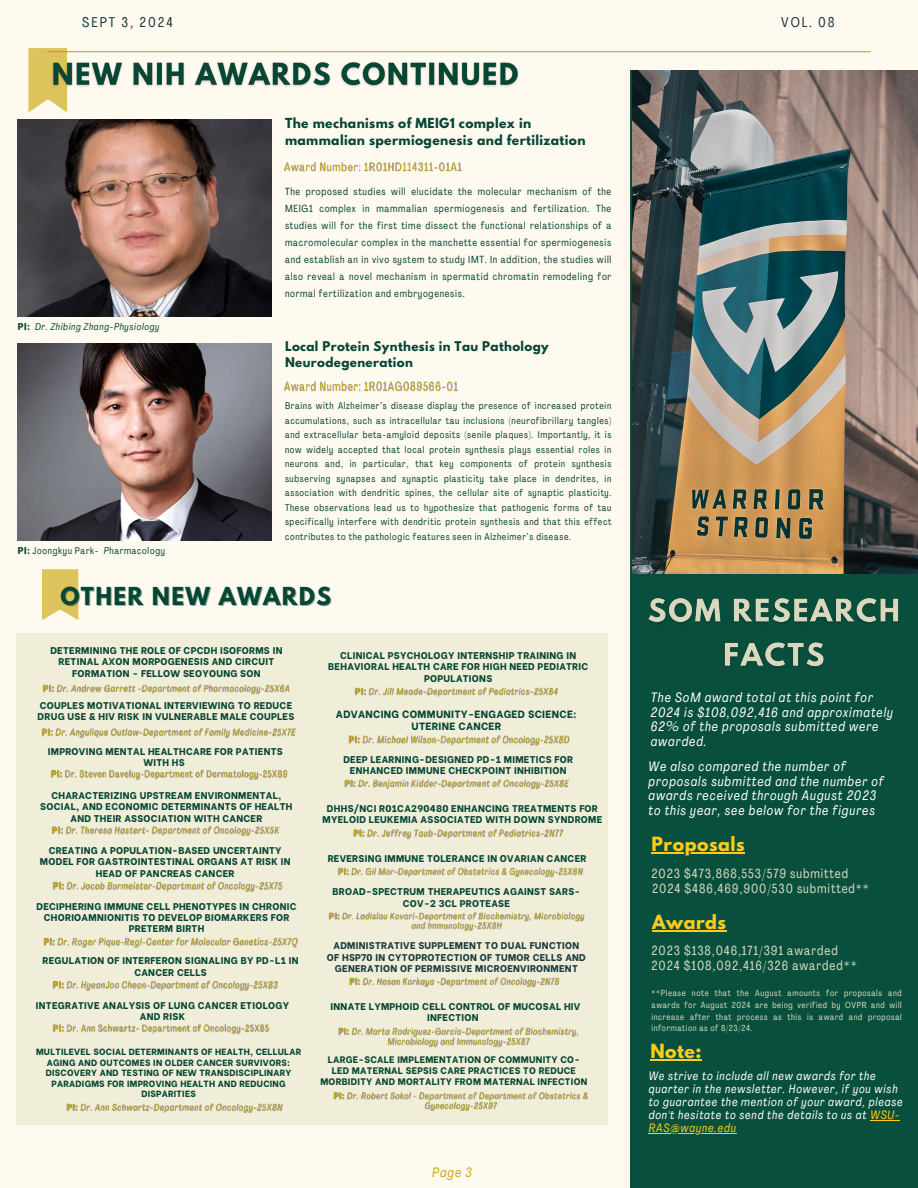
<style>
.page{position:relative;width:918px;height:1188px;background:#fffaf0}
.page>*{position:absolute;margin:0;border:0;box-sizing:border-box;transform-origin:0 0}
.t1{font:700 22.05px "League Spartan";letter-spacing:.06em;color:#064635}
.t2{font:700 17.25px "League Spartan";letter-spacing:.03em;color:#ffcc1d}
.t3{font:13.95px "Agrandir Tight";letter-spacing:.14em;color:#193c41}
.t4{font:italic 13.5px/14.5px "Agrandir Tight";letter-spacing:.07em;color:#fffff9}
.t5{font:italic 13.5px "Agrandir Tight";color:#d1a714}
.t6{font:13.05px "Agrandir Tight";letter-spacing:.07em;color:#d8d8bf}
.t7{font:700 12.3px/16.4px "League Spartan";letter-spacing:.03em;color:#064635}
.t8{font:italic 12px/13px "Agrandir Tight";letter-spacing:.07em;color:#fff}
.t9{font:italic 12px "Agrandir Tight";letter-spacing:.07em;color:#ffcc1d}
.t10{font:700 11.85px/15.9px "League Spartan";letter-spacing:.03em;color:#064635}
.t11{font:800 10.5px/12.3px "Be Vietnam";letter-spacing:.03em;color:#064635;text-align:center}
.t12{font:10.2px/17px "Agrandir Tight";letter-spacing:.07em;color:#064635;text-align:justify}
.t13{font:800 9.75px/11.4px "Be Vietnam";letter-spacing:.03em;color:#064635;text-align:center}
.t14{font:800 9.75px/11.4px "Be Vietnam";letter-spacing:.03em;color:#193c41;text-align:center}
.t15{font:9.75px "Agrandir Tight";letter-spacing:.07em;color:#064635}
.t16{font:italic 9.75px "Agrandir Tight";letter-spacing:.07em;color:#064635}
.t17{font:700 9.75px "Agrandir Tight";color:#064635}
.t18{font:9.6px/14.5px "Agrandir Tight";letter-spacing:.07em;color:#064635;text-align:justify}
.t19{font:800 9.45px/10.9px "Be Vietnam";letter-spacing:.03em;color:#064635;text-align:center}
.t20{font:800 9px/10.5px "Be Vietnam";letter-spacing:.03em;color:#064635;text-align:center}
.t21{font:8.7px/11.6px "Agrandir Tight";letter-spacing:.07em;color:#d8d8bf;text-align:justify}
.s1{font-weight:700}
.s2{font-style:italic}
.s3{color:#ffcc1d}
</style>
<div class="page">
<div style="left:631px;top:70px;width:287px;height:1118px;background:#08503d"></div>
<hr style="left:47px;top:51px;width:824px;height:1px;background:#cba50b">
<img style="left:632px;top:70px;width:286px;height:504px">
<img style="left:648px;top:598px;width:251px;height:69px">
<hr style="left:652px;top:853px;width:93px;height:1px;background:#ffcc1d">
<hr style="left:652px;top:930px;width:75px;height:1px;background:#ffcc1d">
<hr style="left:650px;top:1060px;width:52px;height:1px;background:#ffcc1d">
<hr style="left:870px;top:1120px;width:30px;height:1px;background:#ffcc1d">
<hr style="left:649px;top:1133px;width:88px;height:1px;background:#ffcc1d">
<img style="left:18px;top:119px;width:253px;height:197px">
<svg style="left:28px;top:48px;width:39px;height:65px"></svg>
<img style="left:284px;top:162px;width:178px;height:10px">
<img style="left:48px;top:57px;width:471px;height:38px">
<img style="left:18px;top:343px;width:253px;height:197px">
<img style="left:284px;top:381px;width:174px;height:11px">
<div style="left:16px;top:634px;width:591px;height:491px;background:#f0eed8"></div>
<img style="left:348px;top:735px;width:222px;height:11px">
<img style="left:52px;top:826px;width:228px;height:10px">
<img style="left:51px;top:769px;width:237px;height:11px">
<img style="left:53px;top:881px;width:230px;height:11px">
<img style="left:41px;top:728px;width:255px;height:10px">
<img style="left:43px;top:684px;width:247px;height:11px">
<img style="left:52px;top:1024px;width:217px;height:10px">
<img style="left:344px;top:779px;width:225px;height:11px">
<img style="left:355px;top:687px;width:203px;height:10px">
<img style="left:338px;top:867px;width:245px;height:11px">
<svg style="left:42px;top:569px;width:36px;height:51px;background:#e0c86b"></svg>
<img style="left:43px;top:937px;width:255px;height:11px">
<img style="left:52px;top:980px;width:226px;height:11px">
<img style="left:353px;top:829px;width:211px;height:10px">
<img style="left:66px;top:1103px;width:217px;height:10px">
<img style="left:328px;top:912px;width:257px;height:19px">
<img style="left:338px;top:1027px;width:241px;height:21px">
<img style="left:349px;top:977px;width:211px;height:11px">
<img style="left:333px;top:1092px;width:255px;height:20px">
<h4 class="t3" style="left:82px;top:17px;width:92px">SEPT 3, 2024</h4>
<p class="t3" style="left:781px;top:17px;width:55px">VOL. 08</p>
<p class="t7" style="left:285px;top:117px;width:302px">The mechanisms of MEIG1 complex in mammalian spermiogenesis and fertilization</p>
<h6 class="t17" style="left:18px;top:323px;width:13px">PI:</h6>
<p class="t16" style="left:35px;top:323px;width:126px">Dr. Zhibing Zhang-Physiology</p>
<p class="t15" style="left:18px;top:546px;width:149px"><span class="s1">PI:</span> Joongkyu Park- <span class="s2">P</span>harmacology</p>
<p class="t12" style="left:285px;top:184px;width:328px">The proposed studies will elucidate the molecular mechanism of the MEIG1 complex in mammalian spermiogenesis and fertilization. The studies will for the first time dissect the functional relationships of a macromolecular complex in the manchette essential for spermiogenesis and establish an in vivo system to study IMT. In addition, the studies will also reveal a novel mechanism in spermatid chromatin remodeling for normal fertilization and embryogenesis.</p>
<h2 class="t10" style="left:285px;top:339px;width:265px">Local Protein Synthesis in Tau Pathology<br>Neurodegeneration</h2>
<p class="t18" style="left:285px;top:399px;width:328px">Brains with Alzheimer’s disease display the presence of increased protein accumulations, such as intracellular tau inclusions (neurofibrillary tangles) and extracellular beta-amyloid deposits (senile plaques). Importantly, it is now widely accepted that local protein synthesis plays essential roles in neurons and, in particular, that key components of protein synthesis subserving synapses and synaptic plasticity take place in dendrites, in association with dendritic spines, the cellular site of synaptic plasticity.<br>These observations lead us to hypothesize that pathogenic forms of tau specifically interfere with dendritic protein synthesis and that this effect contributes to the pathologic features seen in Alzheimer’s disease.</p>
<p class="t1" style="left:60px;top:585px;width:272px">OTHER NEW AWARDS</p>
<p class="t13" style="left:50px;top:644px;width:234px">DETERMINING THE ROLE OF CPCDH ISOFORMS IN<br>RETINAL AXON MORPOGENESIS AND CIRCUIT<br>FORMATION - FELLOW SEOYOUNG SON</p>
<p class="t13" style="left:38px;top:698px;width:258px;text-align:left">COUPLES MOTIVATIONAL INTERVIEWING TO REDUCE<br>DRUG USE &amp; HIV RISK IN VULNERABLE MALE COUPLES</p>
<p class="t13" style="left:48px;top:744px;width:236px">IMPROVING MENTAL HEALTHCARE FOR PATIENTS<br>WITH HS</p>
<p class="t13" style="left:40px;top:789px;width:254px">CHARACTERIZING UPSTREAM ENVIRONMENTAL,<br>SOCIAL, AND ECONOMIC DETERMINANTS OF HEALTH<br>AND THEIR ASSOCIATION WITH CANCER</p>
<p class="t13" style="left:40px;top:844px;width:252px">CREATING A POPULATION-BASED UNCERTAINTY<br>MODEL FOR GASTROINTESTINAL ORGANS AT RISK IN<br>HEAD OF PANCREAS CANCER</p>
<p class="t13" style="left:37px;top:899px;width:261px">DECIPHERING IMMUNE CELL PHENOTYPES IN CHRONIC<br>CHORIOAMNIONITIS TO DEVELOP BIOMARKERS FOR<br>PRETERM BIRTH</p>
<p class="t13" style="left:43px;top:954px;width:257px;line-height:12.1px">REGULATION OF INTERFERON SIGNALING BY PD-L1 IN<br>CANCER CELLS</p>
<p class="t13" style="left:36px;top:999px;width:255px">INTEGRATIVE ANALYSIS OF LUNG CANCER ETIOLOGY<br>AND RISK</p>
<p class="t20" style="left:36px;top:1046px;width:267px">MULTILEVEL SOCIAL DETERMINANTS OF HEALTH, CELLULAR AGING AND OUTCOMES IN OLDER CANCER SURVIVORS:<br>DISCOVERY AND TESTING OF NEW TRANSDISCIPLINARY PARADIGMS FOR IMPROVING HEALTH AND REDUCING DISPARITIES</p>
<p class="t13" style="left:328px;top:649px;width:262px">CLINICAL PSYCHOLOGY INTERNSHIP TRAINING IN<br>BEHAVIORAL HEALTH CARE FOR HIGH NEED PEDIATRIC<br>POPULATIONS</p>
<p class="t11" style="left:336px;top:707px;width:242px">ADVANCING COMMUNITY-ENGAGED SCIENCE:<br>UTERINE CANCER</p>
<p class="t13" style="left:343px;top:752px;width:231px">DEEP LEARNING-DESIGNED PD-1 MIMETICS FOR<br>ENHANCED IMMUNE CHECKPOINT INHIBITION</p>
<p class="t13" style="left:323px;top:802px;width:281px">DHHS/NCI R01CA290480 ENHANCING TREATMENTS FOR<br>MYELOID LEUKEMIA ASSOCIATED WITH DOWN SYNDROME</p>
<p class="t13" style="left:328px;top:851px;width:260px">REVERSING IMMUNE TOLERANCE IN OVARIAN CANCER</p>
<h5 class="t13" style="left:333px;top:885px;width:249px">BROAD-SPECTRUM THERAPEUTICS AGAINST SARS-<br>COV-2 3CL PROTEASE</h5>
<p class="t14" style="left:327px;top:939px;width:260px">ADMINISTRATIVE SUPPLEMENT TO DUAL FUNCTION<br>OF HSP70 IN CYTOPROTECTION OF TUMOR CELLS AND<br>GENERATION OF PERMISSIVE MICROENVIRONMENT</p>
<p class="t13" style="left:330px;top:1000px;width:251px">INNATE LYMPHOID CELL CONTROL OF MUCOSAL HIV<br>INFECTION</p>
<p class="t19" style="left:320px;top:1053px;width:269px">LARGE-SCALE IMPLEMENTATION OF COMMUNITY CO-<br>LED MATERNAL SEPSIS CARE PRACTICES TO REDUCE<br>MORBIDITY AND MORTALITY FROM MATERNAL INFECTION</p>
<h5 class="t5" style="left:432px;top:1167px;width:41px">Page 3</h5>
<h5 class="t4" style="left:651px;top:691px;width:244px">The SoM award total at this point for<br>2024 is $108,092,416 and approximately<br>62% of the proposals submitted were awarded.</h5>
<h3 class="t4" style="left:649px;top:760px;width:237px">We also compared the number of proposals submitted and the number of awards received through August 2023 to this year, see below for the figures</h3>
<p class="t2" style="left:652px;top:836px;width:95px">Proposals</p>
<p class="t6" style="left:652px;top:868px;width:198px">2023 $473,868,553/579 submitted</p>
<h3 class="t6" style="left:652px;top:884px;width:218px">2024 $486,469,900/530 submitted**</h3>
<p class="t2" style="left:652px;top:913px;width:75px">Awards</p>
<p class="t6" style="left:652px;top:945px;width:188px">2023 $138,046,171/391 awarded</p>
<p class="t6" style="left:652px;top:961px;width:207px">2024 $108,092,416/326 awarded**</p>
<h3 class="t21" style="left:652px;top:989px;width:252px">**Please note that the August amounts for proposals and awards for August 2024 are being verified by OVPR and will increase after that process as this is award and proposal information as of 8/23/24.</h3>
<p class="t2" style="left:650px;top:1043px;width:53px">Note:</p>
<p class="t8" style="left:649px;top:1071px;width:256px">We strive to include all new awards for the quarter in the newsletter. However, if you wish to guarantee the mention of your award, please don't hesitate to send the details to us at <span class="s3">WSU-</span></p>
<h6 class="t9" style="left:649px;top:1123px;width:89px">RAS@wayne.edu</h6>
</div>
